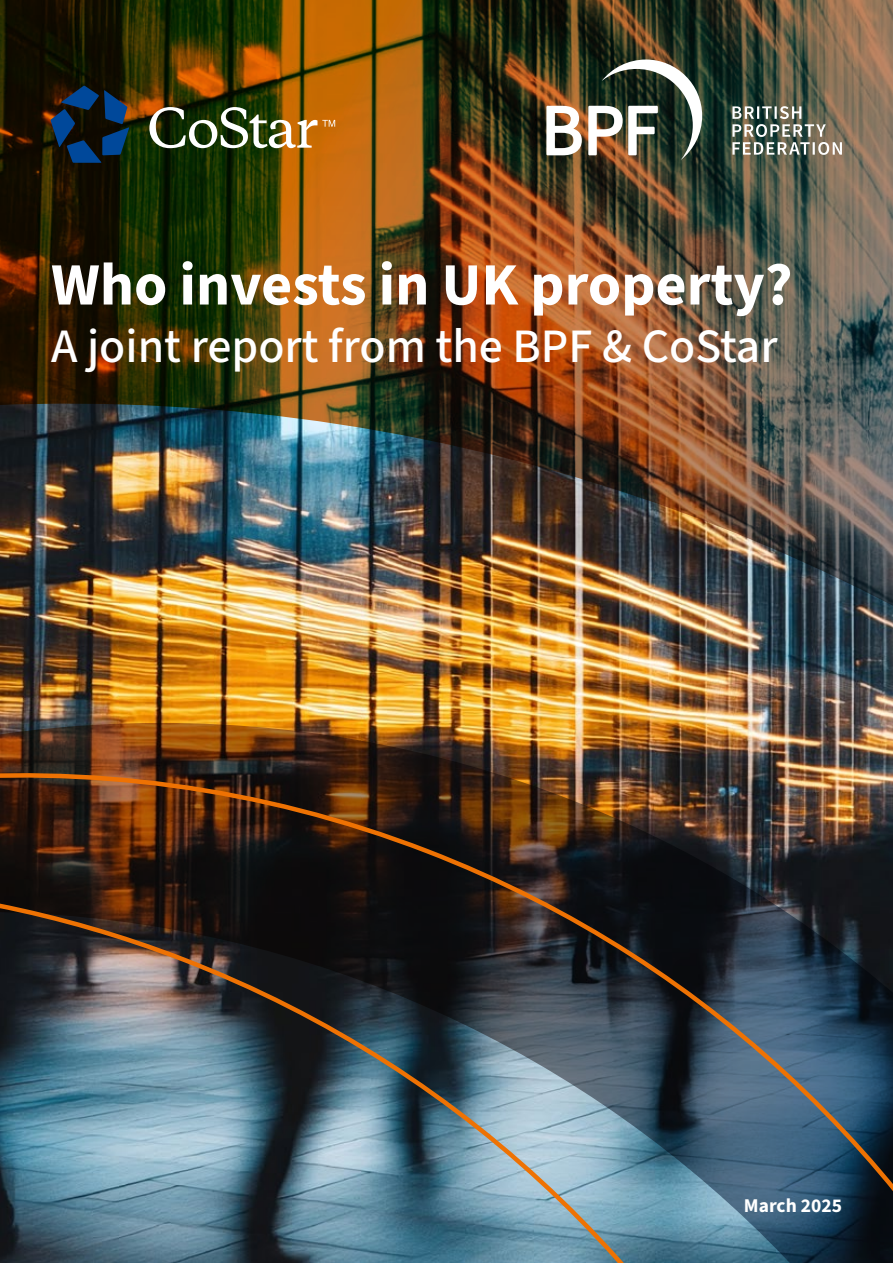
<style>
.page{position:relative;width:893px;height:1263px;background:#fff}
.page>*{position:absolute;margin:0;border:0;box-sizing:border-box;transform-origin:0 0}
.t1{font:700 60px "Source Sans 3";color:#fff}
.t2{font:500 48px "Source Sans 3";color:#fff}
.t3{font:700 19.5px "Source Sans 3";color:#fff}
</style>
<div class="page">
<img style="left:0;top:0;width:893px;height:716px">
<img style="left:0;top:716px;width:893px;height:547px">
<svg style="left:732px;top:106px;width:110px;height:49px;background:#7e8275"></svg>
<img style="left:546px;top:60px;width:156px;height:100px">
<svg style="left:51px;top:86px;width:78px;height:77px;background:#10283e"></svg>
<svg style="left:149px;top:107px;width:186px;height:41px"></svg>
<p class="t1" style="left:51px;top:245px;width:743px">Who invests in UK property?</p>
<p class="t2" style="left:51px;top:316px;width:728px">A joint report from the BPF &amp; CoStar</p>
<p class="t3" style="left:744px;top:1193px;width:100px">March 2025</p>
</div>
